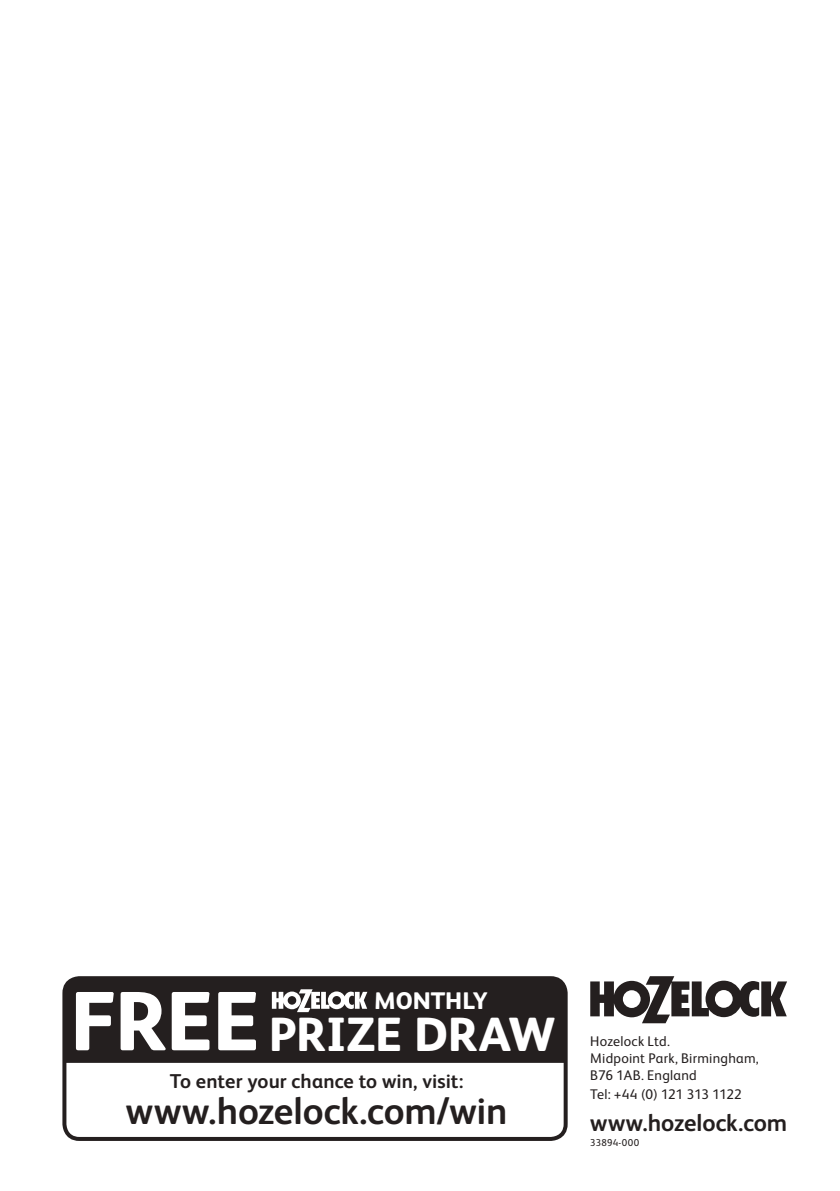
<style>
.page{position:relative;width:840px;height:1191px;background:#fff}
.page>*{position:absolute;margin:0;border:0;box-sizing:border-box;transform-origin:0 0}
.t1{font:800 84px "FS Albert Pro";color:#fff}
.t2{font:800 48px "FS Albert Pro";letter-spacing:-.01em;color:#fff}
.t3{font:700 38px "FS Albert Pro";letter-spacing:-.005em;color:#241f1f}
.t4{font:700 24px "FS Albert Pro";letter-spacing:-.005em;color:#241f1f}
.t5{font:800 24px "FS Albert Pro";color:#fff}
.t6{font:700 20px "FS Albert Pro";color:#241f1f}
.t7{font:14px/16.8px "FS Albert Pro";letter-spacing:.015em;color:#241f1f}
.t8{font:14px "FS Albert Pro";letter-spacing:-.03em;color:#241f1f}
.t9{font:10px "FS Albert Pro";letter-spacing:.015em;color:#241f1f}
</style>
<div class="page">
<svg style="left:590px;top:976px;width:196px;height:47px"></svg>
<div style="left:62px;top:976px;width:505px;height:165px;border:4px solid #241f1f;border-radius:15px"></div>
<div style="left:64px;top:977px;width:501px;height:85px;background:#241f1f"></div>
<svg style="left:272px;top:989px;width:95px;height:23px"></svg>
<h1 class="t1" style="left:70px;top:955px;width:191px">FREE</h1>
<h3 class="t5" style="left:374px;top:981px;width:115px">MONTHLY</h3>
<h2 class="t2" style="left:268px;top:996px;width:288px">PRIZE DRAW</h2>
<h3 class="t6" style="left:170px;top:1066px;width:295px">To enter your chance to win, visit:</h3>
<h3 class="t3" style="left:126px;top:1083px;width:383px">www.hozelock.com/win</h3>
<p class="t7" style="left:590px;top:1031px;width:170px">Hozelock Ltd.<br>Midpoint Park, Birmingham,<br>B76 1AB. England</p>
<p class="t8" style="left:590px;top:1084px;width:153px">Tel: +44 (0) 121 313 1122</p>
<h3 class="t4" style="left:590px;top:1105px;width:198px">www.hozelock.com</h3>
<p class="t9" style="left:590px;top:1135px;width:50px">33894-000</p>
</div>
